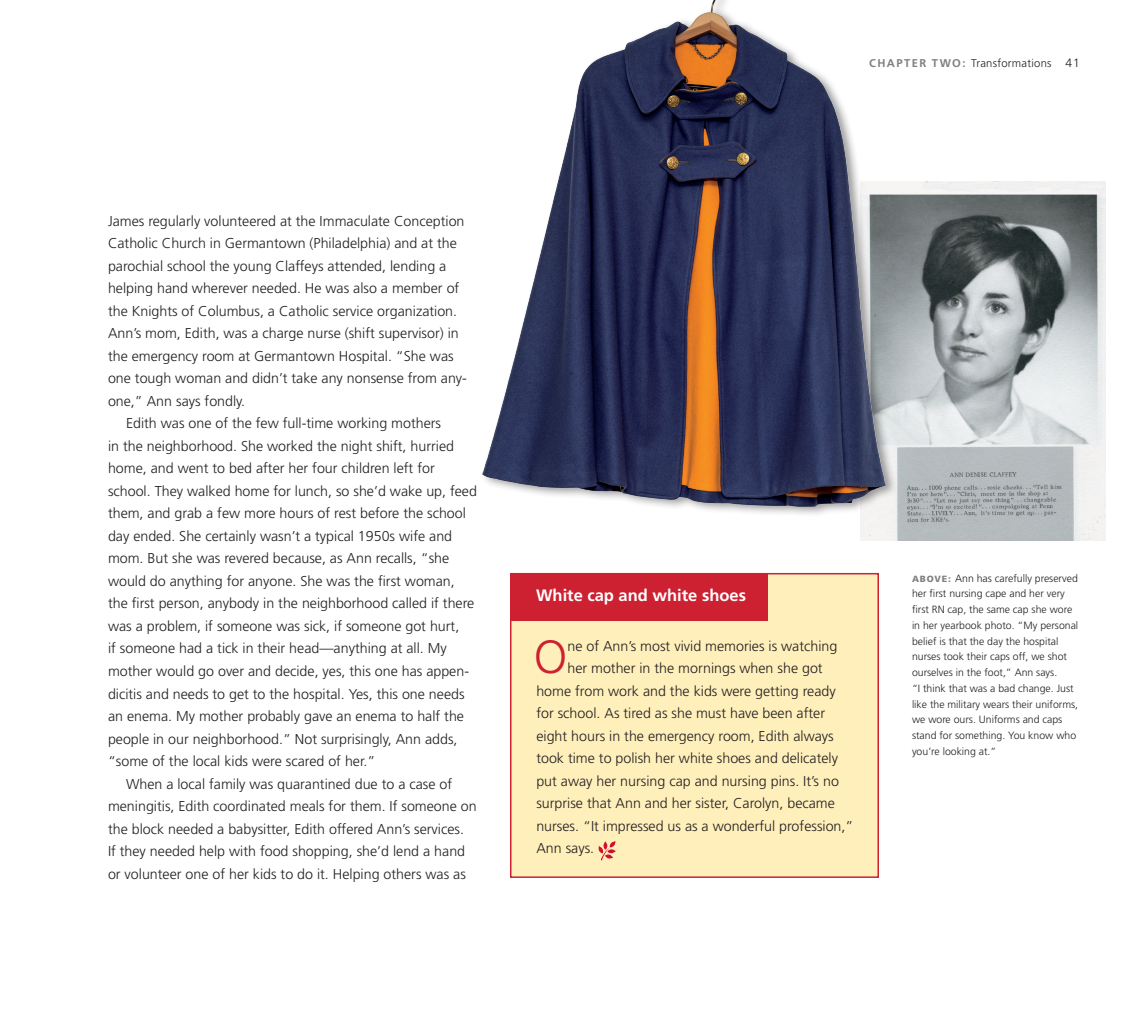
<style>
.page{position:relative;width:1134px;height:1013px;background:#fff}
.page>*{position:absolute;margin:0;border:0;box-sizing:border-box;transform-origin:0 0}
.t1{font:300 46.5px "Frutiger";color:#cd2030}
.t2{font:700 16.5px "Frutiger";color:#fff}
.t3{font:300 14.25px "Frutiger";color:#231f20}
.t4{font:300 11.25px "Frutiger";letter-spacing:.02em;color:#231f20}
.t5{font:300 10.5px/15.8px "Frutiger";color:#231f20}
.s1{font-weight:700;color:#7e8083}
.s2{font-size:12px}
.s3{font-weight:900;font-size:9px;color:#7e8083}
</style>
<div class="page">
<img style="left:860px;top:182px;width:245px;height:358px">
<div style="left:510px;top:573px;width:369px;height:305px;background:#feefbb;border:2px solid #cd2030"></div>
<div style="left:511px;top:573px;width:257px;height:48px;background:#cd2030"></div>
<svg style="left:598px;top:841px;width:18px;height:20px"></svg>
<img style="left:482px;top:0;width:430px;height:521px">
<p class="t3" style="left:108px;top:213px;width:358px">James regularly volunteered at the Immaculate Conception</p>
<p class="t3" style="left:108px;top:235px;width:350px">Catholic Church in Germantown (Philadelphia) and at the</p>
<p class="t3" style="left:108px;top:258px;width:340px">parochial school the young Claffeys attended, lending a</p>
<p class="t3" style="left:108px;top:280px;width:353px">helping hand wherever needed. He was also a member of</p>
<p class="t3" style="left:108px;top:303px;width:351px">the Knights of Columbus, a Catholic service organization.</p>
<p class="t3" style="left:108px;top:325px;width:352px">Ann’s mom, Edith, was a charge nurse (shift supervisor) in</p>
<p class="t3" style="left:108px;top:348px;width:347px">the emergency room at Germantown Hospital. “She was</p>
<p class="t3" style="left:108px;top:370px;width:361px">one tough woman and didn’t take any nonsense from any-</p>
<p class="t3" style="left:108px;top:393px;width:139px">one,” Ann says fondly.</p>
<p class="t3" style="left:126px;top:415px;width:317px">Edith was one of the few full-time working mothers</p>
<p class="t3" style="left:108px;top:438px;width:348px">in the neighborhood. She worked the night shift, hurried</p>
<p class="t3" style="left:108px;top:460px;width:328px">home, and went to bed after her four children left for</p>
<p class="t3" style="left:108px;top:483px;width:371px">school. They walked home for lunch, so she’d wake up, feed</p>
<p class="t3" style="left:108px;top:505px;width:359px">them, and grab a few more hours of rest before the school</p>
<p class="t3" style="left:108px;top:528px;width:346px">day ended. She certainly wasn’t a typical 1950s wife and</p>
<p class="t3" style="left:108px;top:550px;width:343px">mom. But she was revered because, as Ann recalls, “she</p>
<p class="t3" style="left:108px;top:573px;width:348px">would do anything for anyone. She was the first woman,</p>
<p class="t3" style="left:108px;top:595px;width:368px">the first person, anybody in the neighborhood called if there</p>
<p class="t3" style="left:108px;top:618px;width:353px">was a problem, if someone was sick, if someone got hurt,</p>
<p class="t3" style="left:108px;top:640px;width:340px">if someone had a tick in their head—anything at all. My</p>
<p class="t3" style="left:108px;top:663px;width:363px">mother would go over and decide, yes, this one has appen-</p>
<p class="t3" style="left:108px;top:685px;width:358px">dicitis and needs to get to the hospital. Yes, this one needs</p>
<p class="t3" style="left:108px;top:708px;width:358px">an enema. My mother probably gave an enema to half the</p>
<p class="t3" style="left:108px;top:730px;width:351px">people in our neighborhood.” Not surprisingly, Ann adds,</p>
<p class="t3" style="left:108px;top:753px;width:269px">“some of the local kids were scared of her.”</p>
<p class="t3" style="left:126px;top:775px;width:328px">When a local family was quarantined due to a case of</p>
<p class="t3" style="left:108px;top:798px;width:370px">meningitis, Edith coordinated meals for them. If someone on</p>
<p class="t3" style="left:108px;top:820px;width:358px">the block needed a babysitter, Edith offered Ann’s services.</p>
<p class="t3" style="left:108px;top:843px;width:359px">If they needed help with food shopping, she’d lend a hand</p>
<p class="t3" style="left:108px;top:865px;width:359px">or volunteer one of her kids to do it. Helping others was as</p>
<p class="t4" style="left:869px;top:57px;width:212px"><span class="s1">CHAPTER TWO:</span> Transformations <span class="s2">41</span></p>
<p class="t2" style="left:536px;top:586px;width:211px">White cap and white shoes</p>
<h1 class="t1" style="left:534px;top:631px;width:35px">O</h1>
<p class="t3" style="left:567px;top:637px;width:271px">ne of Ann’s most vivid memories is watching</p>
<p class="t3" style="left:567px;top:660px;width:257px">her mother in the mornings when she got</p>
<p class="t3" style="left:536px;top:682px;width:301px">home from work and the kids were getting ready</p>
<p class="t3" style="left:536px;top:705px;width:290px">for school. As tired as she must have been after</p>
<p class="t3" style="left:536px;top:727px;width:299px">eight hours in the emergency room, Edith always</p>
<p class="t3" style="left:536px;top:750px;width:303px">took time to polish her white shoes and delicately</p>
<p class="t3" style="left:536px;top:772px;width:304px">put away her nursing cap and nursing pins. It’s no</p>
<p class="t3" style="left:536px;top:795px;width:300px">surprise that Ann and her sister, Carolyn, became</p>
<p class="t3" style="left:536px;top:817px;width:319px">nurses. “It impressed us as a wonderful profession,”</p>
<p class="t3" style="left:536px;top:840px;width:59px">Ann says.</p>
<p class="t5" style="left:912px;top:570px;width:168px"><span class="s3">ABOVE:</span> Ann has carefully preserved her first nursing cape and her very first RN cap, the same cap she wore in her yearbook photo. “My personal belief is that the day the hospital nurses took their caps off, we shot ourselves in the foot,” Ann says.<br>“I think that was a bad change. Just like the military wears their uniforms, we wore ours. Uniforms and caps stand for something. You know who you’re looking at.”</p>
</div>
